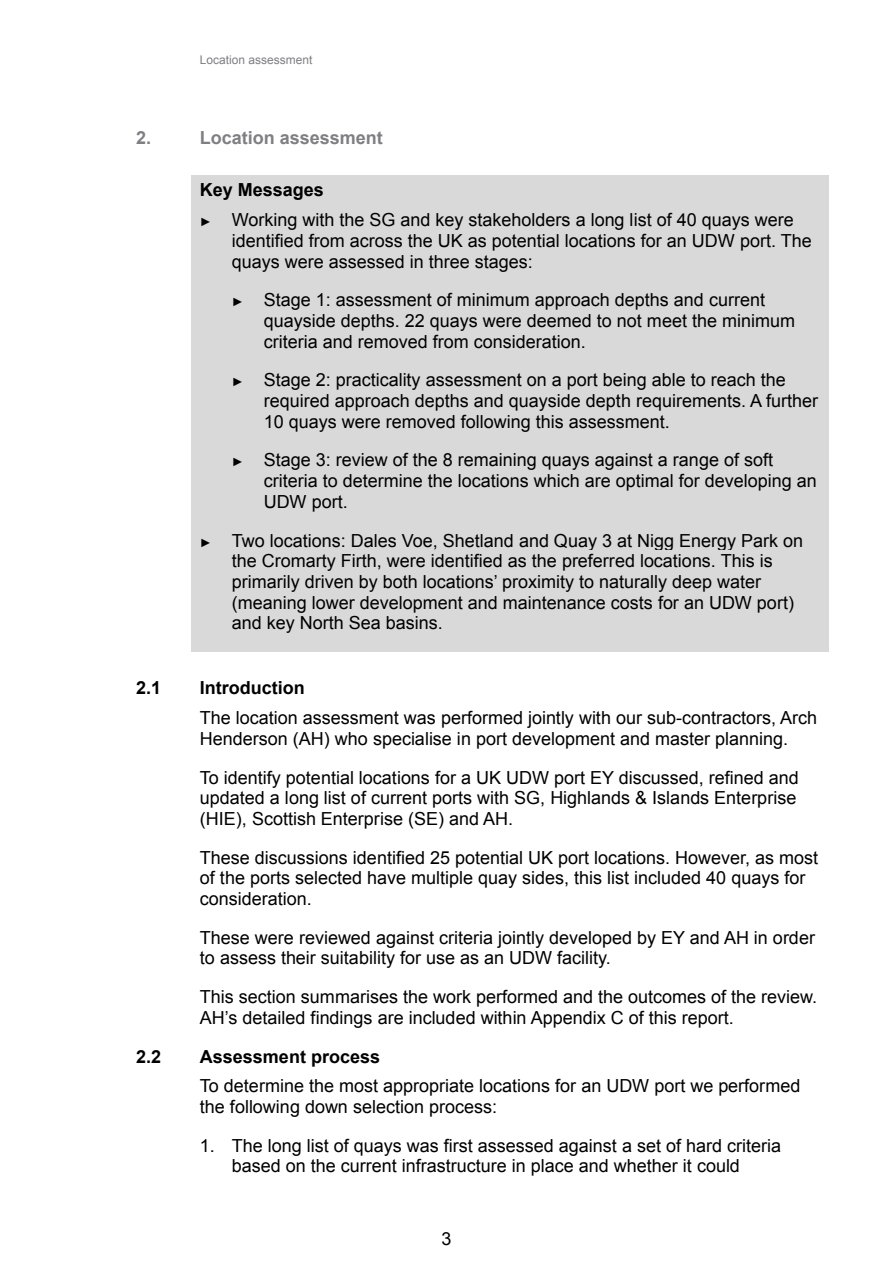
<style>
.page{position:relative;width:893px;height:1263px;background:#fff}
.page>*{position:absolute;margin:0;border:0;box-sizing:border-box;transform-origin:0 0}
.t1{font:18px/20.7px "Arial";color:#000}
.t2{font:18px "Arial";color:#000}
.t3{font:700 18px "Arial";color:#000}
.t4{font:700 18px "Arial";color:#7f7e82}
.t5{font:12px "Arial";color:#7f7e82}
.s1{font-weight:700}
.s2{font-size:12px}
.s3{font-style:inherit}
</style>
<div class="page">
<div style="left:192px;top:175px;width:637px;height:476px;background:#d9d9d9"></div>
<p class="t5" style="left:200px;top:52px;width:114px">Location assessment</p>
<p class="t4" style="left:136px;top:126px;width:16px">2.</p>
<p class="t4" style="left:200px;top:126px;width:185px">Location assessment</p>
<p class="t1" style="left:200px;top:175px;width:595px;line-height:29.7px"><span class="s1">Key Messages<br></span><span class="s2">►</span> Working with the SG and key stakeholders a long list of 40 quays were</p>
<p class="t1" style="left:232px;top:230px;width:581px">identified from across the UK as potential locations for an UDW port. The quays were assessed in three stages:</p>
<p class="t1" style="left:264px;top:290px;width:533px;text-indent:-32px"><span class="s2">►</span> Stage 1: assessment of minimum approach depths and current quayside depths. 22 quays were deemed to not meet the minimum criteria and removed from consideration.</p>
<p class="t1" style="left:264px;top:370px;width:556px;text-indent:-32px"><span class="s2">►</span> Stage 2: practicality assessment on a port being able to reach the required approach depths and quayside depth requirements. A further<br>10 quays were removed following this assessment.</p>
<p class="t1" style="left:264px;top:450px;width:555px;text-indent:-32px"><span class="s2">►</span> Stage 3: review of the 8 remaining quays against a range of soft criteria to determine the locations which are optimal for developing an<br>UDW port.</p>
<p class="t1" style="left:232px;top:530px;width:573px;text-indent:-32px"><span class="s2">►</span> Two locations: Dales Voe, Shetland and Quay 3 at Nigg Energy Park on the Cromarty Firth, were identified as the preferred locations. This is primarily driven by both locations<span class="s3">’</span> proximity to naturally deep water (meaning lower development and maintenance costs for an UDW port) and key North Sea basins.</p>
<p class="t3" style="left:136px;top:676px;width:27px">2.1</p>
<p class="t3" style="left:200px;top:676px;width:106px">Introduction</p>
<p class="t1" style="left:200px;top:708px;width:619px">The location assessment was performed jointly with our sub-contractors, Arch<br>Henderson (AH) who specialise in port development and master planning.</p>
<p class="t1" style="left:200px;top:767px;width:600px">To identify potential locations for a UK UDW port EY discussed, refined and updated a long list of current ports with SG, Highlands &amp; Islands Enterprise (HIE), Scottish Enterprise (SE) and AH.</p>
<p class="t1" style="left:200px;top:847px;width:620px">These discussions identified 25 potential UK port locations. However, as most of the ports selected have multiple quay sides, this list included 40 quays for consideration.</p>
<p class="t1" style="left:200px;top:927px;width:617px">These were reviewed against criteria jointly developed by EY and AH in order to assess their suitability for use as an UDW facility.</p>
<p class="t1" style="left:200px;top:987px;width:619px">This section summarises the work performed and the outcomes of the review.</p>
<p class="t2" style="left:200px;top:1006px;width:535px">AH’s detailed findings are included within Appendix C of this report.</p>
<p class="t3" style="left:136px;top:1044px;width:27px">2.2</p>
<p class="t3" style="left:200px;top:1044px;width:182px">Assessment process</p>
<p class="t1" style="left:200px;top:1076px;width:602px">To determine the most appropriate locations for an UDW port we performed the following down selection process:</p>
<p class="t1" style="left:200px;top:1135px;width:583px;text-align:center">1. The long list of quays was first assessed against a set of hard criteria based on the current infrastructure in place and whether it could</p>
<p class="t2" style="left:441px;top:1227px;width:12px">3</p>
</div>
